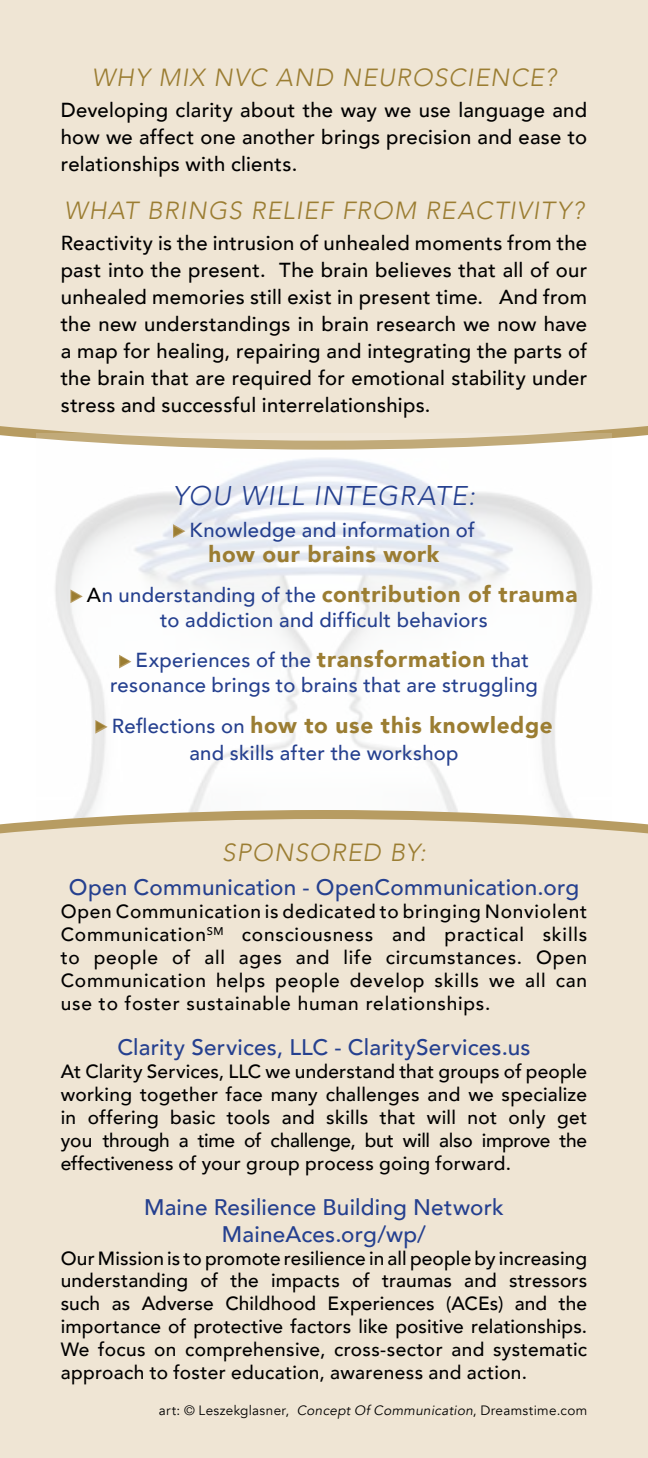
<style>
.page{position:relative;width:648px;height:1458px;background:#fff}
.page>*{position:absolute;margin:0;border:0;box-sizing:border-box;transform-origin:0 0}
.t1{font:italic 300 27px "Avenir";letter-spacing:.04em;color:#25408f}
.t2{font:italic 300 24.75px "Avenir";letter-spacing:.045em;color:#9b7d32}
.t3{font:500 22.5px/27px "Avenir";letter-spacing:.01em;color:#25408f;text-align:center}
.t4{font:900 22.5px/40.5px "Avenir";letter-spacing:.03em;color:#9b7d32}
.t5{font:500 20.25px/27px "Avenir";letter-spacing:.015em;color:#000;text-align:justify}
.t6{font:500 20.25px/40.5px "Avenir";letter-spacing:.015em;color:#25408f}
.t7{font:500 19.12px/22.9px "Avenir";letter-spacing:.02em;color:#000;text-align:justify}
.t8{font:13.5px "Avenir";letter-spacing:.025em;color:#000}
.s1{font-weight:500;font-size:20.25px;color:#000}
.s2{font-weight:500;font-size:20.25px;color:#25408f}
.s3{font-weight:900;font-size:22.5px;color:#9b7d32}
.s4{font-style:italic}
</style>
<div class="page">
<div style="left:0;top:0;width:648px;height:439px;background:#efe5d4"></div>
<div style="left:0;top:810px;width:648px;height:648px;background:#efe5d4"></div>
<svg style="left:171px;top:523px;width:17px;height:17px"></svg>
<svg style="left:69px;top:588px;width:16px;height:17px"></svg>
<svg style="left:119px;top:654px;width:13px;height:15px"></svg>
<svg style="left:93px;top:719px;width:16px;height:17px"></svg>
<p class="t2" style="left:92px;top:61px;width:466px">WHY MIX NVC AND NEUROSCIENCE?</p>
<p class="t5" style="left:61px;top:97px;width:528px">Developing clarity about the way we use language and how we affect one another brings precision and ease to relationships with clients.</p>
<p class="t2" style="left:64px;top:194px;width:521px">WHAT BRINGS RELIEF FROM REACTIVITY?</p>
<p class="t5" style="left:61px;top:230px;width:528px">Reactivity is the intrusion of unhealed moments from the past into the present. The brain believes that all of our unhealed memories still exist in present time. And from the new understandings in brain research we now have a map for healing, repairing and integrating the parts of the brain that are required for emotional stability under stress and successful interrelationships.</p>
<h1 class="t1" style="left:173px;top:478px;width:304px">YOU WILL INTEGRATE:</h1>
<p class="t6" style="left:190px;top:510px;width:287px">Knowledge and information of</p>
<p class="t4" style="left:87px;top:534px;width:492px;text-indent:122px">how our brains work<br><span class="s1">A</span><span class="s2">n understanding of the</span> contribution of trauma</p>
<p class="t6" style="left:136px;top:600px;width:395px;text-indent:25px">to addiction and difficult behaviors<br>Experiences of the <span class="s3">transformation</span> that</p>
<p class="t6" style="left:110px;top:665px;width:429px">resonance brings to brains that are struggling</p>
<p class="t4" style="left:112px;top:705px;width:442px"><span class="s2">Reflections on</span> how to use this knowledge</p>
<p class="t6" style="left:189px;top:733px;width:271px">and skills after the workshop</p>
<p class="t2" style="left:222px;top:837px;width:206px">SPONSORED BY:</p>
<p class="t3" style="left:69px;top:874px;width:512px">Open Communication - OpenCommunication.org</p>
<p class="t7" style="left:61px;top:900px;width:528px">Open Communication is dedicated to bringing Nonviolent Communication<sup>SM</sup> consciousness and practical skills to people of all ages and life circumstances. Open Communication helps people develop skills we all can use to foster sustainable human relationships.</p>
<p class="t3" style="left:117px;top:1034px;width:415px">Clarity Services, LLC - ClarityServices.us</p>
<p class="t7" style="left:61px;top:1060px;width:528px">At Clarity Services, LLC we understand that groups of people working together face many challenges and we specialize in offering basic tools and skills that will not only get you through a time of challenge, but will also improve the effectiveness of your group process going forward.</p>
<p class="t3" style="left:144px;top:1194px;width:361px">Maine Resilience Building Network<br>MaineAces.org/wp/</p>
<p class="t7" style="left:61px;top:1247px;width:528px">Our Mission is to promote resilience in all people by increasing understanding of the impacts of traumas and stressors such as Adverse Childhood Experiences (ACEs) and the importance of protective factors like positive relationships.<br>We focus on comprehensive, cross-sector and systematic approach to foster education, awareness and action.</p>
<p class="t8" style="left:159px;top:1402px;width:430px">art: © Leszekglasner, <span class="s4">Concept Of Communication</span>, Dreamstime.com</p>
</div>
